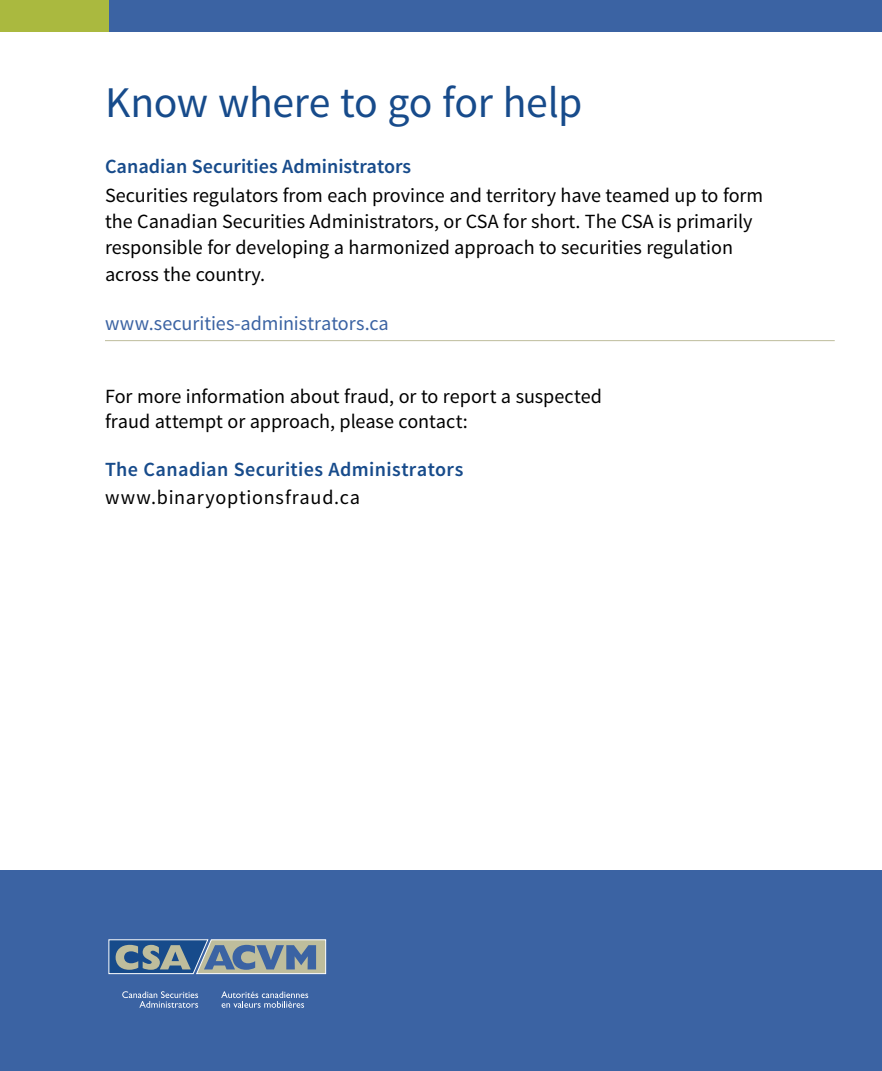
<style>
.page{position:relative;width:882px;height:1071px;background:#fff}
.page>*{position:absolute;margin:0;border:0;box-sizing:border-box;transform-origin:0 0}
.t1{font:43.75px "Source Sans Pro";letter-spacing:-.01em;color:#174b8b}
.t2{font:20.12px/26.2px "Source Sans Pro";color:#000}
.t3{font:600 20.12px "Source Sans Pro";letter-spacing:.01em;color:#174b8b}
.t4{font:20.12px "Source Sans Pro";color:#3b63a3}
.t5{font:20.12px "Source Sans Pro";letter-spacing:.035em;color:#000}
</style>
<div class="page">
<hr style="left:105px;top:340px;width:730px;height:1px;background:#bebd9c">
<div style="left:0;top:870px;width:882px;height:201px;background:#3b63a3"></div>
<svg style="left:109px;top:939px;width:217px;height:35px"></svg>
<svg style="left:122px;top:991px;width:76px;height:17px"></svg>
<svg style="left:221px;top:991px;width:87px;height:17px"></svg>
<div style="left:0;top:0;width:882px;height:32px;background:#3b63a3"></div>
<div style="left:0;top:0;width:109px;height:32px;background:#aab93f"></div>
<h1 class="t1" style="left:105px;top:75px;width:479px">Know where to go for help</h1>
<p class="t3" style="left:105px;top:154px;width:308px">Canadian Securities Administrators</p>
<p class="t2" style="left:105px;top:183px;width:660px">Securities regulators from each province and territory have teamed up to form the Canadian Securities Administrators, or CSA for short. The CSA is primarily responsible for developing a harmonized approach to securities regulation across the country.</p>
<p class="t4" style="left:105px;top:311px;width:285px">www.securities-administrators.ca</p>
<p class="t2" style="left:105px;top:385px;width:499px;line-height:24.5px">For more information about fraud, or to report a suspected fraud attempt or approach, please contact:</p>
<p class="t3" style="left:105px;top:457px;width:360px">The Canadian Securities Administrators</p>
<p class="t5" style="left:105px;top:485px;width:257px">www.binaryoptionsfraud.ca</p>
</div>
